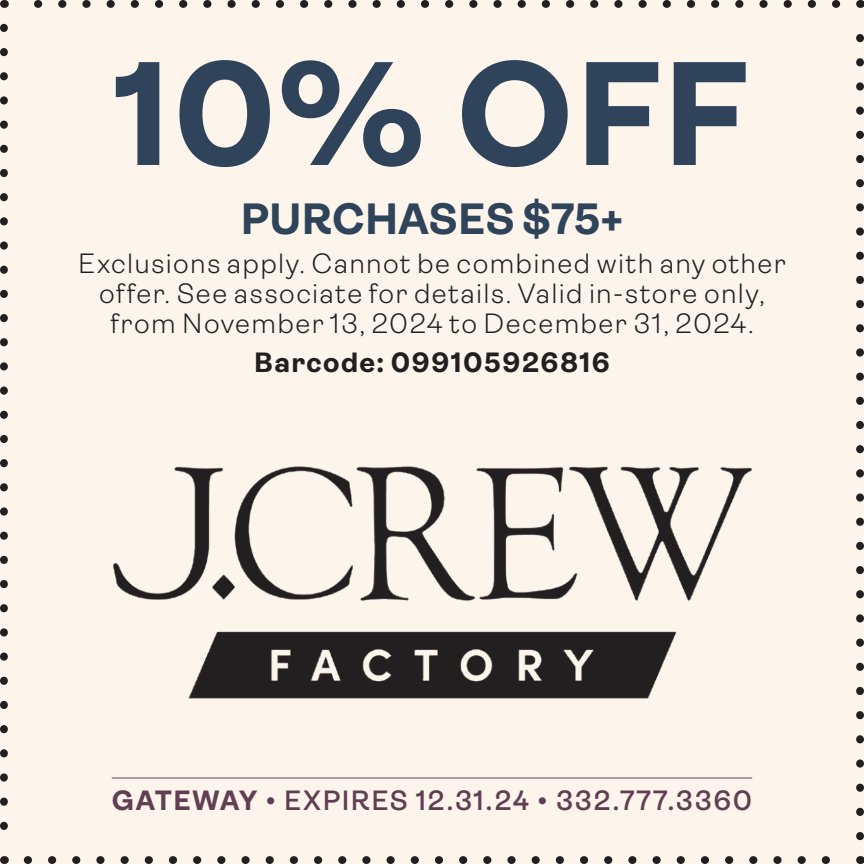
<style>
.page{position:relative;width:864px;height:864px;background:#fdf5ec}
.page>*{position:absolute;margin:0;border:0;box-sizing:border-box;transform-origin:0 0}
.t1{font:700 148px "Ambit";color:#2f445b}
.t2{font:700 44px "Ambit";letter-spacing:.005em;color:#2f445b}
.t3{font:300 28px/30px "Ambit";letter-spacing:.045em;color:#231f20;text-align:center}
.t4{font:600 28px "Ambit";letter-spacing:.06em;color:#613f53}
.t5{font:700 28px "Ambit";letter-spacing:.055em;color:#231f20}
.s1{font-weight:700}
</style>
<div class="page">
<svg style="left:0;top:28px;width:8px;height:802px"></svg>
<svg style="left:28px;top:856px;width:802px;height:8px"></svg>
<svg style="left:856px;top:34px;width:8px;height:802px"></svg>
<svg style="left:34px;top:0;width:802px;height:8px"></svg>
<hr style="left:112px;top:777px;width:640px;height:2px;background:#613f53">
<img style="left:113px;top:466px;width:639px;height:233px">
<h1 class="t1" style="left:115px;top:33px;width:636px">10% OFF</h1>
<h2 class="t2" style="left:241px;top:195px;width:384px">PURCHASES $75+</h2>
<p class="t3" style="left:78px;top:249px;width:709px">Exclusions apply. Cannot be combined with any other offer. See associate for details. Valid in-store only, from November 13, 2024 to December 31, 2024.</p>
<p class="t5" style="left:254px;top:346px;width:357px">Barcode: 099105926816</p>
<p class="t4" style="left:112px;top:785px;width:642px"><span class="s1">GATEWAY</span> • EXPIRES 12.31.24 • 332.777.3360</p>
</div>
